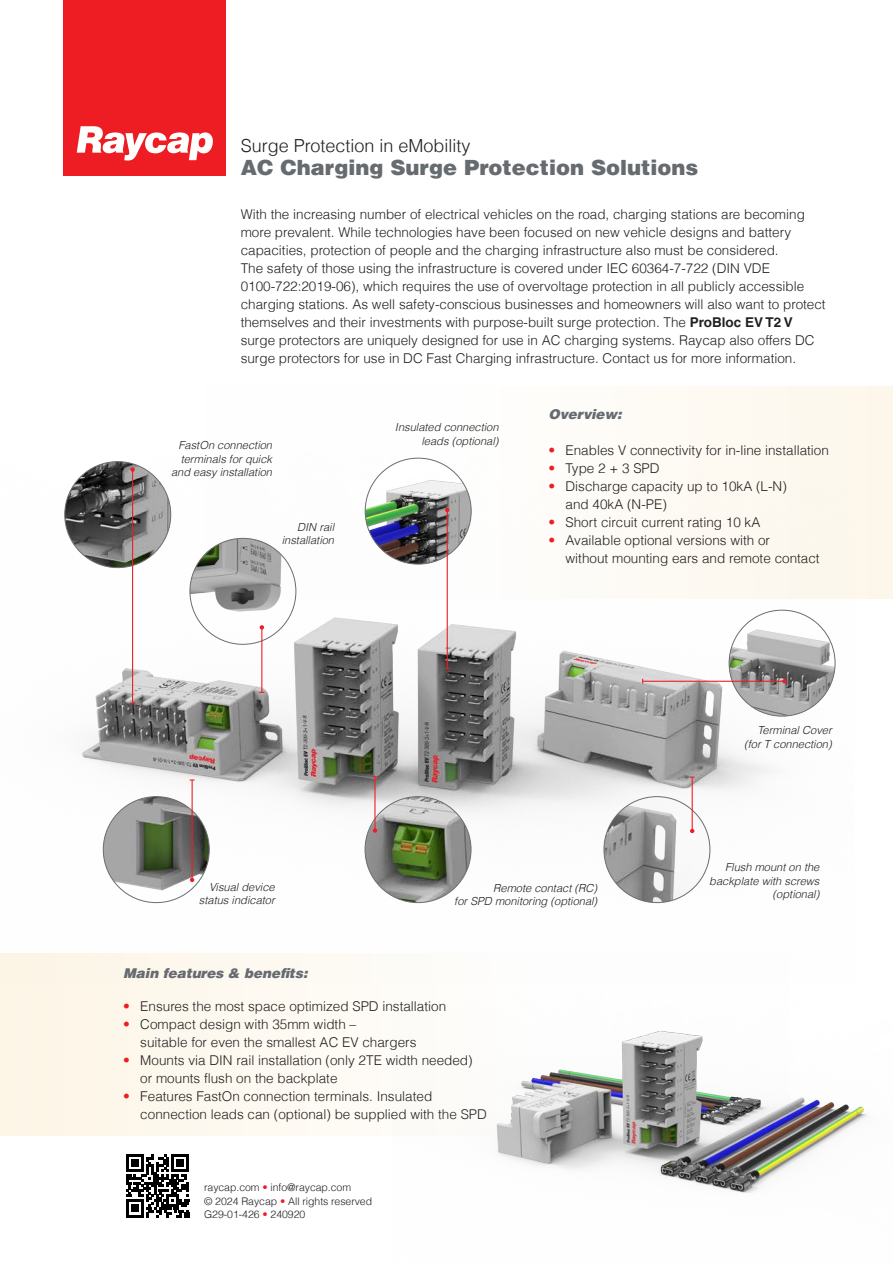
<style>
.page{position:relative;width:893px;height:1263px;background:#fff}
.page>*{position:absolute;margin:0;border:0;box-sizing:border-box;transform-origin:0 0}
.t1{font:900 21px "Helvetica Com";color:#666b70}
.t2{font:300 18px "Helvetica LT Com";color:#231f20}
.t3{font:300 13.5px/18px "Helvetica LT Com";color:#231f20}
.t4{font:italic 900 13.5px "Helvetica Com";letter-spacing:-.005em;color:#666b70}
.t5{font:italic 300 11.1px/13.4px "Helvetica LT Com";color:#231f20;text-align:right}
.t6{font:300 10.5px/13.5px "Helvetica LT Com";letter-spacing:-.005em;color:#231f20}
.s1{font-weight:700}
.s2{color:#ee1d23}
</style>
<div class="page">
<div style="left:205px;top:387px;width:688px;height:212px;background:linear-gradient(to right,#feffff,#fdf8ed)"></div>
<img style="left:64px;top:404px;width:790px;height:500px">
<img style="left:365px;top:797px;width:106px;height:106px;border-radius:53px">
<img style="left:365px;top:458px;width:106px;height:106px;border-radius:53px">
<img style="left:103px;top:797px;width:106px;height:106px;border-radius:53px">
<img style="left:190px;top:538px;width:106px;height:106px;border-radius:53px">
<img style="left:604px;top:797px;width:106px;height:106px;border-radius:53px">
<img style="left:65px;top:462px;width:106px;height:106px;border-radius:53px">
<img style="left:729px;top:610px;width:106px;height:106px;border-radius:53px">
<hr style="left:192px;top:780px;width:1px;height:100px;background:#ee1d23">
<svg style="left:190px;top:878px;width:4px;height:4px"></svg>
<hr style="left:374px;top:777px;width:1px;height:53px;background:#ee1d23">
<svg style="left:373px;top:828px;width:4px;height:5px"></svg>
<hr style="left:132px;top:470px;width:1px;height:234px;background:#ee1d23">
<svg style="left:130px;top:467px;width:5px;height:5px"></svg>
<hr style="left:447px;top:510px;width:1px;height:158px;background:#ee1d23">
<svg style="left:445px;top:508px;width:4px;height:4px"></svg>
<hr style="left:261px;top:627px;width:1px;height:65px;background:#ee1d23">
<svg style="left:260px;top:625px;width:4px;height:5px"></svg>
<hr style="left:643px;top:681px;width:141px;height:1px;background:#ee1d23">
<svg style="left:782px;top:679px;width:5px;height:4px"></svg>
<div style="left:0;top:953px;width:790px;height:182px;background:linear-gradient(to right,#fdf6e8,#fdffff)"></div>
<div style="left:64px;top:0;width:162px;height:176px;background:#ee1d23"></div>
<svg style="left:77px;top:126px;width:136px;height:34px"></svg>
<svg style="left:126px;top:1154px;width:63px;height:63px"></svg>
<div style="left:131px;top:1205px;width:8px;height:7px;background:#000"></div>
<img style="left:392px;top:989px;width:475px;height:204px">
<hr style="left:692px;top:777px;width:1px;height:54px;background:#ee1d23">
<svg style="left:690px;top:829px;width:4px;height:4px"></svg>
<p class="t2" style="left:241px;top:135px;width:231px">Surge Protection in eMobility</p>
<p class="t1" style="left:241px;top:153px;width:459px">AC Charging Surge Protection Solutions</p>
<p class="t3" style="left:241px;top:206px;width:586px">With the increasing number of electrical vehicles on the road, charging stations are becoming more prevalent. While technologies have been focused on new vehicle designs and battery capacities, protection of people and the charging infrastructure also must be considered.<br>The safety of those using the infrastructure is covered under IEC 60364-7-722 (DIN VDE 0100-722:2019-06), which requires the use of overvoltage protection in all publicly accessible charging stations. As well safety-conscious businesses and homeowners will also want to protect themselves and their investments with purpose-built surge protection. The <span class="s1">ProBloc EV T2 V </span>surge protectors are uniquely designed for use in AC charging systems. Raycap also offers DC surge protectors for use in DC Fast Charging infrastructure. Contact us for more information.</p>
<p class="t5" style="left:178px;top:439px;width:95px">FastOn connection</p>
<p class="t5" style="left:181px;top:452px;width:93px">terminals for quick</p>
<p class="t5" style="left:171px;top:465px;width:103px">and easy installation</p>
<p class="t5" style="left:282px;top:520px;width:54px">DIN rail installation</p>
<p class="t5" style="left:395px;top:421px;width:105px">Insulated connection</p>
<p class="t5" style="left:421px;top:434px;width:79px">leads (optional)</p>
<p class="t4" style="left:549px;top:405px;width:75px">Overview:</p>
<p class="t3" style="left:549px;top:441px;width:282px"><span class="s2">•</span> Enables V connectivity for in-line installation</p>
<p class="t3" style="left:549px;top:459px;width:113px"><span class="s2">•</span> Type 2 + 3 SPD</p>
<p class="t3" style="left:566px;top:477px;width:223px;text-indent:-17px"><span class="s2">•</span> Discharge capacity up to 10kA (L-N) and 40kA (N-PE)</p>
<p class="t3" style="left:549px;top:513px;width:213px"><span class="s2">•</span> Short circuit current rating 10 kA</p>
<p class="t3" style="left:566px;top:531px;width:256px;text-indent:-17px"><span class="s2">•</span> Available optional versions with or<br>without mounting ears and remote contact</p>
<p class="t5" style="left:744px;top:723px;width:89px">Terminal Cover (for T connection)</p>
<p class="t5" style="left:199px;top:880px;width:77px">Visual device status indicator</p>
<p class="t5" style="left:493px;top:881px;width:106px">Remote contact (RC)</p>
<p class="t5" style="left:454px;top:894px;width:145px">for SPD monitoring (optional)</p>
<p class="t4" style="left:123px;top:964px;width:186px">Main features &amp; benefits:</p>
<p class="t3" style="left:123px;top:997px;width:324px"><span class="s2">•</span> Ensures the most space optimized SPD installation</p>
<p class="t3" style="left:140px;top:1015px;width:278px;text-indent:-17px"><span class="s2">•</span> Compact design with 35mm width –<br>suitable for even the smallest AC EV chargers</p>
<p class="t3" style="left:140px;top:1051px;width:334px;text-indent:-17px"><span class="s2">•</span> Mounts via DIN rail installation (only 2TE width needed) or mounts flush on the backplate</p>
<p class="t3" style="left:140px;top:1087px;width:348px;text-indent:-17px"><span class="s2">•</span> Features FastOn connection terminals. Insulated connection leads can (optional) be supplied with the SPD</p>
<p class="t6" style="left:204px;top:1180px;width:149px">raycap.com <span class="s2">•</span> info@raycap.com</p>
<p class="t6" style="left:204px;top:1194px;width:170px">© 2024 Raycap <span class="s2">•</span> All rights reserved<br>G29-01-426 <span class="s2">•</span> 240920</p>
<p class="t5" style="left:709px;top:860px;width:112px">Flush mount on the backplate with screws</p>
<p class="t5" style="left:773px;top:887px;width:48px">(optional)</p>
</div>
